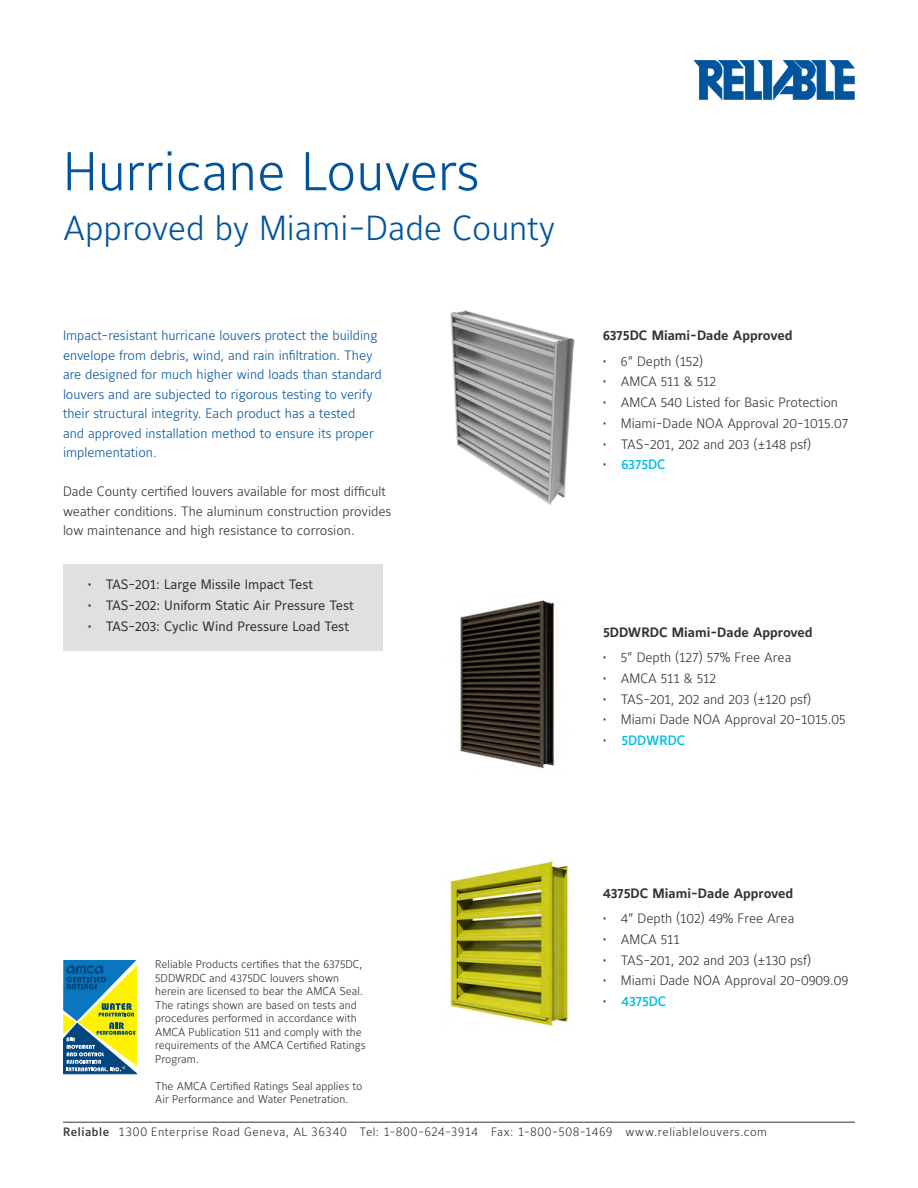
<style>
.page{position:relative;width:918px;height:1188px;background:#fff}
.page>*{position:absolute;margin:0;border:0;box-sizing:border-box;transform-origin:0 0}
.t1{font:300 54px "Maurea Jci Lf ML";color:#00549e}
.t2{font:300 34.5px "Maurea Jci Lf ML";color:#00549e}
.t3{font:300 13.5px "Maurea Jci Lf ML";color:#333334}
.t4{font:300 13.5px/19.5px "Maurea Jci Lf ML";color:#05549e}
.t5{font:300 13.5px/19.5px "Maurea Jci Lf ML";color:#30302f}
.t6{font:13.5px "Maurea Jci Lf ML";color:#333334}
.t7{font:700 13.5px "Maurea Jci Lf ML";color:#333334}
.t8{font:500 13.5px "Maurea Jci Lf ML";color:#00bce4}
.t9{font:300 12px "Maurea Jci Tf ML";letter-spacing:.045em;color:#333334}
.t10{font:300 11.25px/13.5px "Maurea Jci Lf ML";color:#30302f}
.s1{font-weight:300;color:#333334}
.s2{font-weight:500}
</style>
<div class="page">
<img style="left:460px;top:600px;width:94px;height:169px">
<img style="left:448px;top:859px;width:123px;height:167px">
<div style="left:63px;top:564px;width:319px;height:87px;background:#dfe1df"></div>
<svg style="left:63px;top:960px;width:74px;height:114px;background:#709e77"></svg>
<hr style="left:63px;top:1122px;width:792px;height:1px;background:#333334">
<img style="left:450px;top:310px;width:125px;height:195px">
<svg style="left:693px;top:60px;width:162px;height:40px"></svg>
<h1 class="t1" style="left:63px;top:138px;width:418px">Hurricane Louvers</h1>
<h2 class="t2" style="left:63px;top:207px;width:494px">Approved by Miami-Dade County</h2>
<p class="t4" style="left:63px;top:325px;width:320px">Impact-resistant hurricane louvers protect the building envelope from debris, wind, and rain infiltration. They are designed for much higher wind loads than standard louvers and are subjected to rigorous testing to verify their structural integrity. Each product has a tested<br>and approved installation method to ensure its proper implementation.</p>
<p class="t5" style="left:63px;top:481px;width:330px">Dade County certified louvers available for most difficult weather conditions. The aluminum construction provides low maintenance and high resistance to corrosion.</p>
<p class="t6" style="left:88px;top:576px;width:227px">• TAS-201: Large Missile Impact Test</p>
<p class="t6" style="left:88px;top:597px;width:268px">• TAS-202: Uniform Static Air Pressure Test</p>
<p class="t6" style="left:88px;top:618px;width:263px">• TAS-203: Cyclic Wind Pressure Load Test</p>
<p class="t7" style="left:603px;top:327px;width:191px">6375DC Miami-Dade Approved</p>
<p class="t3" style="left:603px;top:352px;width:102px">• 6” Depth (152)</p>
<p class="t3" style="left:603px;top:373px;width:115px">• AMCA 511 &amp; 512</p>
<p class="t3" style="left:603px;top:394px;width:237px">• AMCA 540 Listed for Basic Protection</p>
<p class="t3" style="left:603px;top:415px;width:247px">• Miami-Dade NOA Approval 20-1015.07</p>
<p class="t3" style="left:603px;top:435px;width:210px">• TAS-201, 202 and 203 (±148 psf)</p>
<p class="t8" style="left:603px;top:456px;width:64px"><span class="s1">•</span> 6375DC</p>
<p class="t7" style="left:603px;top:624px;width:211px">5DDWRDC Miami-Dade Approved</p>
<p class="t3" style="left:603px;top:649px;width:190px">• 5” Depth (127) 57% Free Area</p>
<p class="t3" style="left:603px;top:670px;width:115px">• AMCA 511 &amp; 512</p>
<p class="t3" style="left:603px;top:690px;width:210px">• TAS-201, 202 and 203 (±120 psf)</p>
<p class="t3" style="left:603px;top:711px;width:244px">• Miami Dade NOA Approval 20-1015.05</p>
<p class="t8" style="left:603px;top:732px;width:84px"><span class="s1">•</span> 5DDWRDC</p>
<p class="t10" style="left:155px;top:957px;width:212px">Reliable Products certifies that the 6375DC, 5DDWRDC and 4375DC louvers shown herein are licensed to bear the AMCA Seal.<br>The ratings shown are based on tests and procedures performed in accordance with AMCA Publication 511 and comply with the requirements of the AMCA Certified Ratings Program.</p>
<p class="t10" style="left:155px;top:1079px;width:209px">The AMCA Certified Ratings Seal applies to<br>Air Performance and Water Penetration.</p>
<p class="t7" style="left:603px;top:885px;width:192px">4375DC Miami-Dade Approved</p>
<p class="t3" style="left:603px;top:910px;width:193px">• 4” Depth (102) 49% Free Area</p>
<p class="t3" style="left:603px;top:931px;width:78px">• AMCA 511</p>
<p class="t3" style="left:603px;top:952px;width:210px">• TAS-201, 202 and 203 (±130 psf)</p>
<p class="t3" style="left:603px;top:972px;width:247px">• Miami Dade NOA Approval 20-0909.09</p>
<p class="t8" style="left:603px;top:993px;width:65px"><span class="s1">•</span> 4375DC</p>
<p class="t9" style="left:63px;top:1125px;width:706px"><span class="s2">Reliable</span> 1300 Enterprise Road Geneva, AL 36340 Tel: 1-800-624-3914 Fax: 1-800-508-1469 www.reliablelouvers.com</p>
</div>
